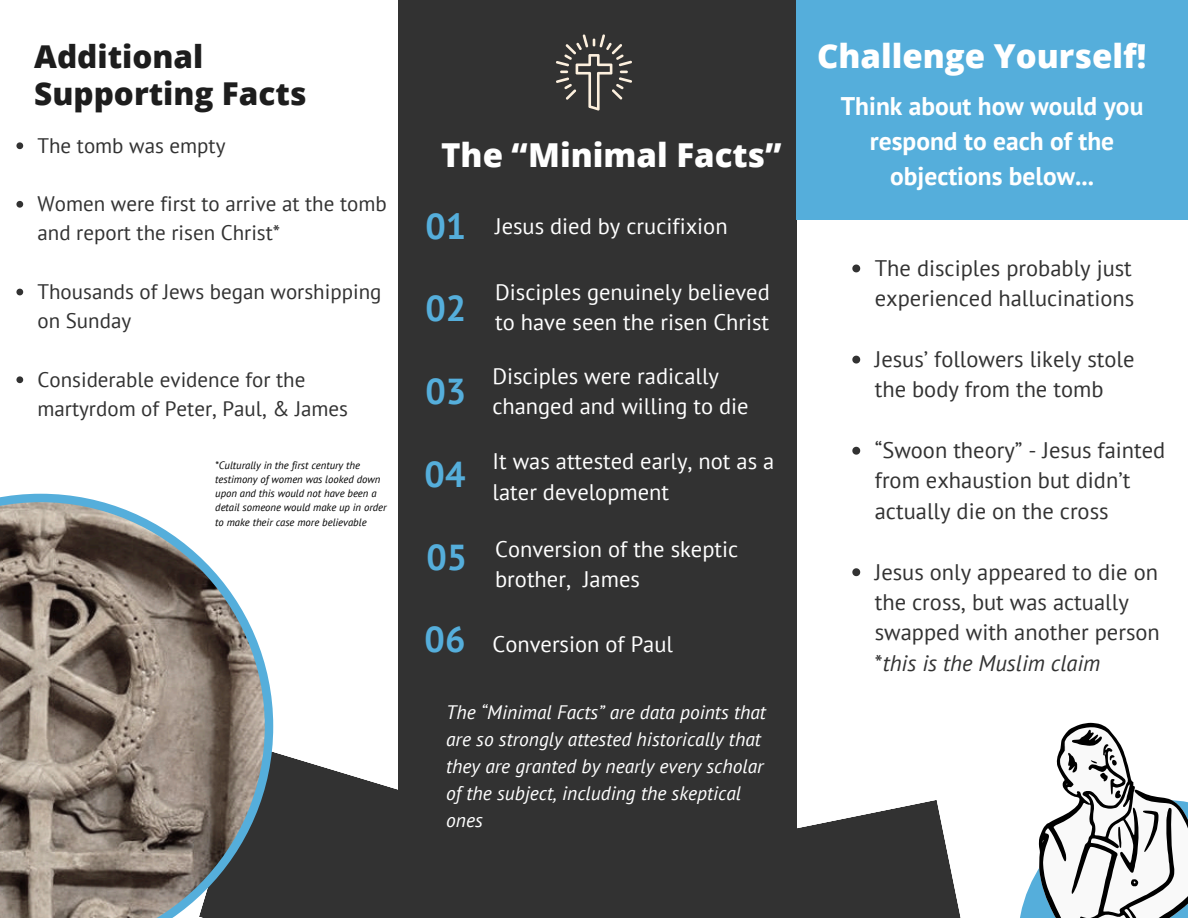
<style>
.page{position:relative;width:1188px;height:918px;background:#fff}
.page>*{position:absolute;margin:0;border:0;box-sizing:border-box;transform-origin:0 0}
.t1{font:700 36px "PT Sans";color:#55aedb}
.t2{font:800 33px "Open Sans";color:#fff}
.t3{font:800 31.5px/37.2px "Open Sans";color:#1d1d1d}
.t4{font:700 25.5px/34.8px "PT Sans";color:#fff;text-align:center}
.t5{font:22.5px/30.3px "PT Sans";color:#323232}
.t6{font:22.5px/30.3px "PT Sans";color:#fff}
.t7{font:21px/29.2px "PT Sans";color:#323232}
.t8{font:italic 19.5px/27px "PT Sans";color:#fff}
.t9{font:italic 10.65px/14.2px "PT Sans";color:#000}
.s1{font-style:italic}
</style>
<div class="page">
<svg style="left:878px;top:800px;width:83px;height:118px;fill:#323232"></svg>
<div style="left:398px;top:0;width:398px;height:918px;background:#323232"></div>
<svg style="left:273px;top:745px;width:605px;height:173px"></svg>
<svg style="left:0;top:494px;width:273px;height:424px;background:#89827c"></svg>
<svg style="left:1020px;top:842px;width:19px;height:76px"></svg>
<svg style="left:556px;top:34px;width:76px;height:77px"></svg>
<div style="left:796px;top:0;width:392px;height:220px;background:#55aedb"></div>
<svg style="left:16px;top:142px;width:7px;height:7px"></svg>
<svg style="left:16px;top:201px;width:7px;height:7px"></svg>
<svg style="left:16px;top:289px;width:7px;height:6px"></svg>
<svg style="left:16px;top:376px;width:7px;height:7px"></svg>
<svg style="left:852px;top:265px;width:8px;height:7px"></svg>
<svg style="left:852px;top:356px;width:8px;height:8px"></svg>
<svg style="left:852px;top:447px;width:8px;height:8px"></svg>
<svg style="left:852px;top:568px;width:8px;height:8px"></svg>
<svg style="left:1039px;top:723px;width:149px;height:195px"></svg>
<p class="t3" style="left:34px;top:37px;width:274px">Additional<br>Supporting Facts</p>
<p class="t7" style="left:38px;top:130px;width:189px">The tomb was empty</p>
<p class="t7" style="left:38px;top:189px;width:351px">Women were first to arrive at the tomb and report the risen Christ*</p>
<h3 class="t7" style="left:38px;top:276px;width:345px">Thousands of Jews began worshipping on Sunday</h3>
<p class="t7" style="left:38px;top:364px;width:312px">Considerable evidence for the martyrdom of Peter, Paul, &amp; James</p>
<h3 class="t9" style="left:215px;top:458px;width:173px">*Culturally in the first century the testimony of women was looked down upon and this would not have been a detail someone would make up in order to make their case more believable</h3>
<p class="t2" style="left:441px;top:132px;width:342px">The “Minimal Facts”</p>
<h1 class="t1" style="left:426px;top:202px;width:42px">01</h1>
<h1 class="t1" style="left:426px;top:285px;width:42px">02</h1>
<p class="t1" style="left:426px;top:367px;width:42px">03</p>
<p class="t6" style="left:495px;top:211px;width:234px">Jesus died by crucifixion</p>
<h1 class="t6" style="left:495px;top:276px;width:276px">Disciples genuinely believed to have seen the risen Christ</h1>
<h3 class="t6" style="left:492px;top:360px;width:258px">Disciples were radically changed and willing to die</h3>
<p class="t1" style="left:425px;top:450px;width:42px">04</p>
<p class="t6" style="left:493px;top:446px;width:283px">It was attested early, not as a later development</p>
<p class="t1" style="left:426px;top:533px;width:42px">05</p>
<p class="t6" style="left:495px;top:534px;width:245px">Conversion of the skeptic brother, James</p>
<h3 class="t1" style="left:425px;top:616px;width:42px">06</h3>
<h3 class="t6" style="left:493px;top:628px;width:182px">Conversion of Paul</h3>
<p class="t8" style="left:446px;top:698px;width:321px">The “Minimal Facts” are data points that are so strongly attested historically that they are granted by nearly every scholar of the subject, including the skeptical ones</p>
<p class="t2" style="left:817px;top:33px;width:331px">Challenge Yourself!</p>
<p class="t4" style="left:841px;top:88px;width:304px">Think about how would you respond to each of the objections below...</p>
<p class="t5" style="left:875px;top:252px;width:261px">The disciples probably just experienced hallucinations</p>
<p class="t5" style="left:875px;top:343px;width:261px">Jesus’ followers likely stole the body from the tomb</p>
<h4 class="t5" style="left:875px;top:435px;width:292px">“Swoon theory” - Jesus fainted from exhaustion but didn’t actually die on the cross</h4>
<h2 class="t5" style="left:875px;top:556px;width:286px">Jesus only appeared to die on the cross, but was actually swapped with another person *<span class="s1">this is the Muslim claim</span></h2>
</div>
